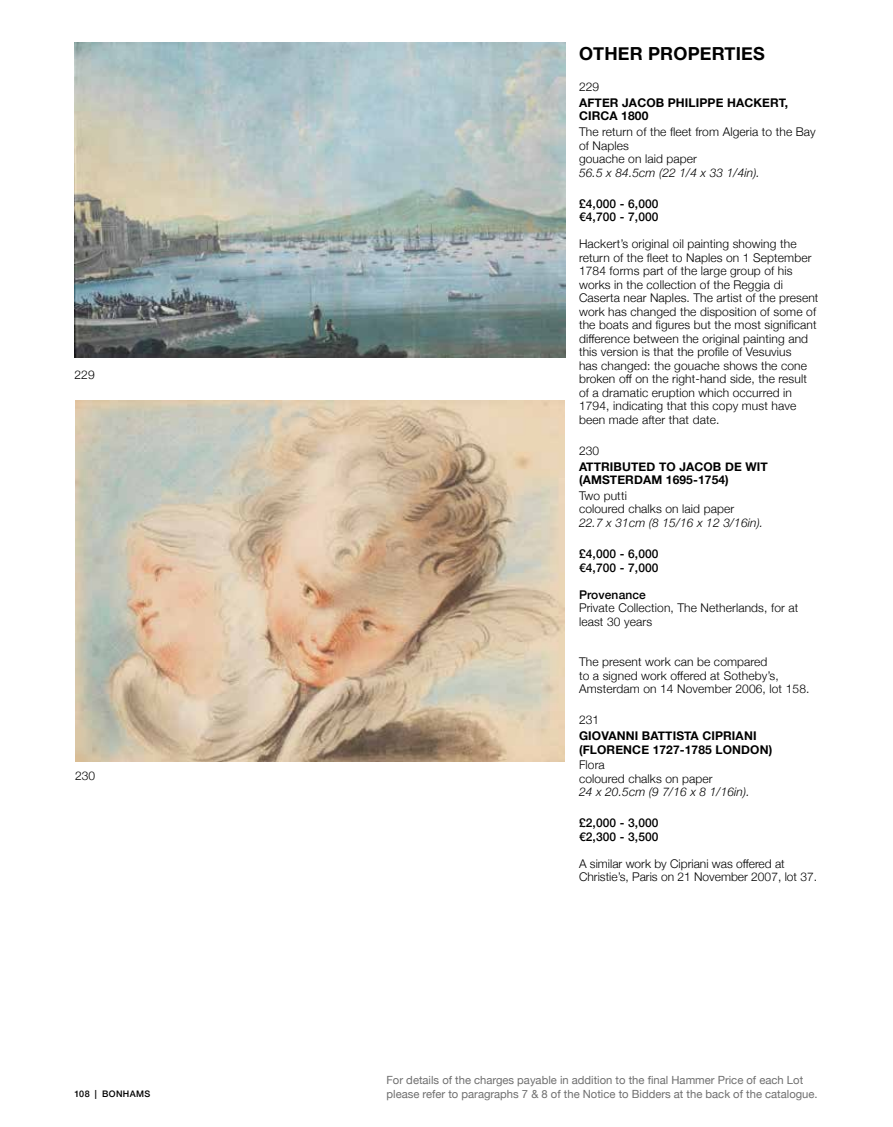
<style>
.page{position:relative;width:893px;height:1127px;background:#fff}
.page>*{position:absolute;margin:0;border:0;box-sizing:border-box;transform-origin:0 0}
.t1{font:700 18px "Helvetica Neue";letter-spacing:.01em;color:#000}
.t2{font:300 12px/13.5px "Helvetica Neue";letter-spacing:.01em;color:#000}
.t3{font:700 12px/13.5px "Helvetica Neue";letter-spacing:.01em;color:#000}
.t4{font:500 12px/13.5px "Helvetica Neue";letter-spacing:.01em;color:#000}
.t5{font:italic 300 12px "Helvetica Neue";letter-spacing:.01em;color:#000}
.t6{font:11.25px/13.5px "Helvetica Neue";color:#6f6f6f}
.t7{font:500 9px "Helvetica Neue";letter-spacing:.04em;color:#000}
</style>
<div class="page">
<img style="left:74px;top:43px;width:491px;height:315px">
<img style="left:75px;top:400px;width:490px;height:361px">
<p class="t2" style="left:74px;top:367px;width:22px">229</p>
<p class="t2" style="left:75px;top:768px;width:22px">230</p>
<p class="t7" style="left:74px;top:1087px;width:77px">108 | BONHAMS</p>
<h1 class="t1" style="left:579px;top:40px;width:187px">OTHER PROPERTIES</h1>
<p class="t2" style="left:579px;top:79px;width:22px">229</p>
<p class="t3" style="left:579px;top:96px;width:211px">AFTER JACOB PHILIPPE HACKERT,<br>CIRCA 1800</p>
<p class="t2" style="left:579px;top:124px;width:238px">The return of the fleet from Algeria to the Bay of Naples<br>gouache on laid paper</p>
<p class="t5" style="left:579px;top:163px;width:182px">56.5 x 84.5cm (22 1/4 x 33 1/4in).</p>
<p class="t4" style="left:579px;top:196px;width:81px">£4,000 - 6,000 €4,700 - 7,000</p>
<p class="t2" style="left:579px;top:236px;width:241px">Hackert’s original oil painting showing the return of the fleet to Naples on 1 September 1784 forms part of the large group of his works in the collection of the Reggia di Caserta near Naples. The artist of the present work has changed the disposition of some of the boats and figures but the most significant difference between the original painting and this version is that the profile of Vesuvius<br>has changed: the gouache shows the cone broken off on the right-hand side, the result of a dramatic eruption which occurred in 1794, indicating that this copy must have been made after that date.</p>
<p class="t2" style="left:579px;top:443px;width:22px">230</p>
<p class="t3" style="left:579px;top:460px;width:190px">ATTRIBUTED TO JACOB DE WIT (AMSTERDAM 1695-1754)</p>
<p class="t2" style="left:579px;top:488px;width:157px">Two putti<br>coloured chalks on laid paper</p>
<p class="t5" style="left:579px;top:513px;width:186px">22.7 x 31cm (8 15/16 x 12 3/16in).</p>
<p class="t4" style="left:579px;top:546px;width:81px">£4,000 - 6,000 €4,700 - 7,000</p>
<p class="t4" style="left:579px;top:587px;width:68px">Provenance</p>
<p class="t2" style="left:579px;top:600px;width:221px">Private Collection, The Netherlands, for at least 30 years</p>
<p class="t2" style="left:579px;top:654px;width:232px">The present work can be compared<br>to a signed work offered at Sotheby’s,<br>Amsterdam on 14 November 2006, lot 158.</p>
<p class="t2" style="left:579px;top:712px;width:22px">231</p>
<p class="t3" style="left:579px;top:729px;width:195px">GIOVANNI BATTISTA CIPRIANI (FLORENCE 1727-1785 LONDON)</p>
<p class="t2" style="left:579px;top:757px;width:135px">Flora<br>coloured chalks on paper</p>
<p class="t5" style="left:579px;top:782px;width:172px">24 x 20.5cm (9 7/16 x 8 1/16in).</p>
<p class="t4" style="left:579px;top:815px;width:81px">£2,000 - 3,000 €2,300 - 3,500</p>
<p class="t2" style="left:579px;top:856px;width:240px">A similar work by Cipriani was offered at<br>Christie’s, Paris on 21 November 2007, lot 37.</p>
<p class="t6" style="left:387px;top:1074px;width:433px">For details of the charges payable in addition to the final Hammer Price of each Lot please refer to paragraphs 7 &amp; 8 of the Notice to Bidders at the back of the catalogue.</p>
</div>
